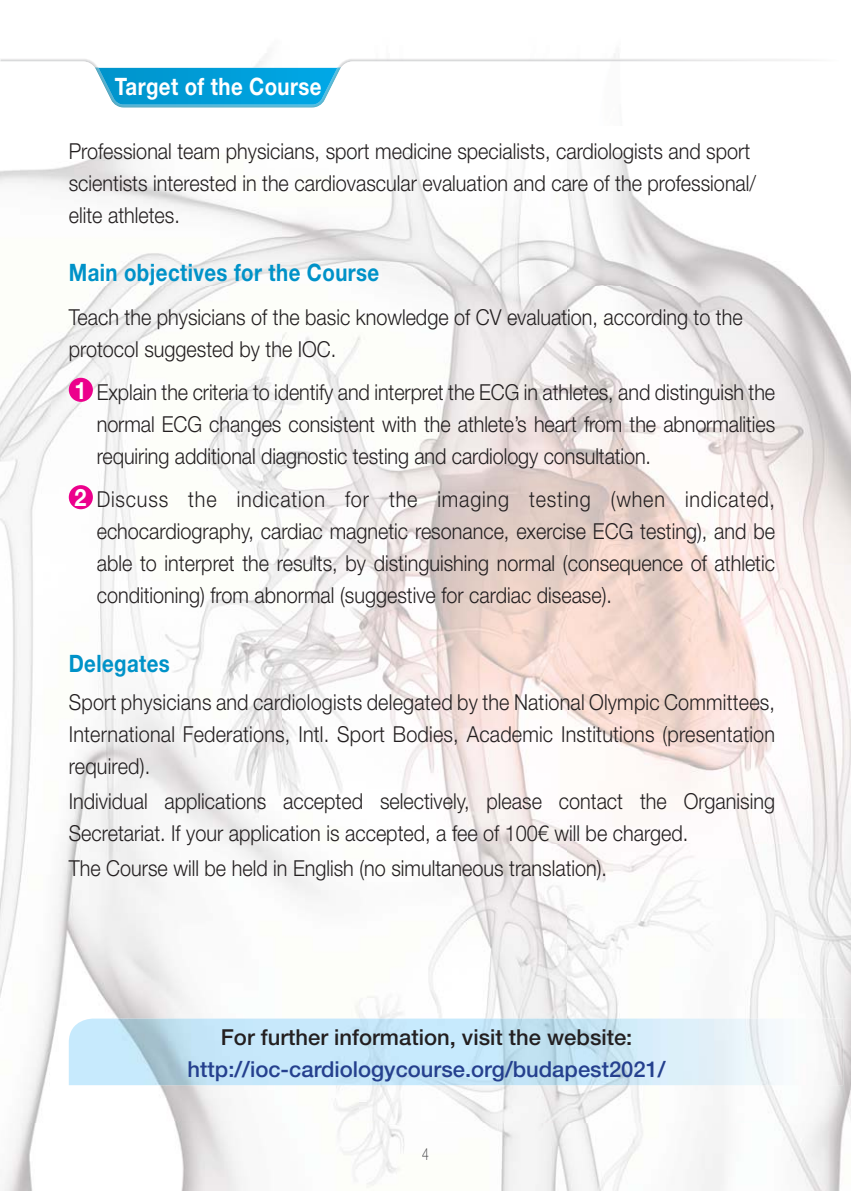
<style>
.page{position:relative;width:851px;height:1191px;background:#fff}
.page>*{position:absolute;margin:0;border:0;box-sizing:border-box;transform-origin:0 0}
.t1{font:700 24px "Helvetica Neue LT";letter-spacing:.02em;color:#0092c8;scale:.85 1}
.t2{font:700 24px "Helvetica Neue LT";letter-spacing:.02em;color:#fff;scale:.85 1}
.t3{font:300 22px/32px "Helvetica Neue LT";color:#231f20;scale:.9 1}
.t4{font:500 22px "Helvetica Neue LT";color:#25408e}
.t5{font:500 22px "Helvetica Neue LT";color:#231f20}
.t6{font:300 18px "Myriad Pro";color:#231f20;scale:.75 1}
.s1{font-weight:700;font-size:24px;color:#fff}
</style>
<div class="page">
<img style="left:0;top:54px;width:850px;height:1137px">
<svg style="left:422px;top:1148px;width:6px;height:11px"></svg>
<img style="left:1px;top:58px;width:97px;height:1px">
<img style="left:337px;top:58px;width:513px;height:1px">
<img style="left:1px;top:59px;width:849px;height:1px">
<img style="left:96px;top:60px;width:244px;height:1px">
<img style="left:1px;top:60px;width:95px;height:1px">
<img style="left:340px;top:60px;width:510px;height:1px">
<img style="left:1px;top:61px;width:849px;height:75px">
<div style="left:1px;top:126px;width:842px;height:27px;background:#fff"></div>
<img style="left:69px;top:1018px;width:774px;height:67px">
<div style="left:69px;top:378px;width:24px;height:24px;background:#ec008c;border-radius:50%"></div>
<div style="left:69px;top:485px;width:24px;height:24px;background:#ec008c;border-radius:50%"></div>
<p class="t2" style="left:115px;top:78px;width:244px">Target of the Course</p>
<p class="t3" style="left:69px;top:138px;width:765px">Professional team physicians, sport medicine specialists, cardiologists and sport scientists interested in the cardiovascular evaluation and care of the professional/ elite athletes.</p>
<p class="t1" style="left:69px;top:264px;width:367px">Main objectives for the Course</p>
<p class="t3" style="left:69px;top:303px;width:750px">Teach the physicians of the basic knowledge of CV evaluation, according to the protocol suggested by the IOC.</p>
<p class="t3" style="left:97px;top:379px;width:755px;text-align:justify;text-indent:-22px"><span class="s1">1</span> Explain the criteria to identify and interpret the ECG in athletes, and distinguish the normal ECG changes consistent with the athlete’s heart from the abnormalities requiring additional diagnostic testing and cardiology consultation.</p>
<p class="t3" style="left:97px;top:486px;width:755px;text-align:justify;text-indent:-22px"><span class="s1">2</span> Discuss the indication for the imaging testing (when indicated, echocardiography, cardiac magnetic resonance, exercise ECG testing), and be able to interpret the results, by distinguishing normal (consequence of athletic conditioning) from abnormal (suggestive for cardiac disease).</p>
<p class="t1" style="left:69px;top:655px;width:120px">Delegates</p>
<p class="t3" style="left:69px;top:689px;width:786px;text-align:justify">Sport physicians and cardiologists delegated by the National Olympic Committees, International Federations, Intl. Sport Bodies, Academic Institutions (presentation required).</p>
<p class="t3" style="left:69px;top:788px;width:786px">Individual applications accepted selectively, please contact the Organising<br>Secretariat. If your application is accepted, a fee of 100€ will be charged.</p>
<p class="t3" style="left:69px;top:854px;width:599px">The Course will be held in English (no simultaneous translation).</p>
<p class="t5" style="left:221px;top:1029px;width:413px">For further information, visit the website:</p>
<p class="t4" style="left:188px;top:1061px;width:479px">http://ioc-cardiologycourse.org/budapest2021/</p>
<p class="t6" style="left:422px;top:1146px;width:10px">4</p>
</div>
